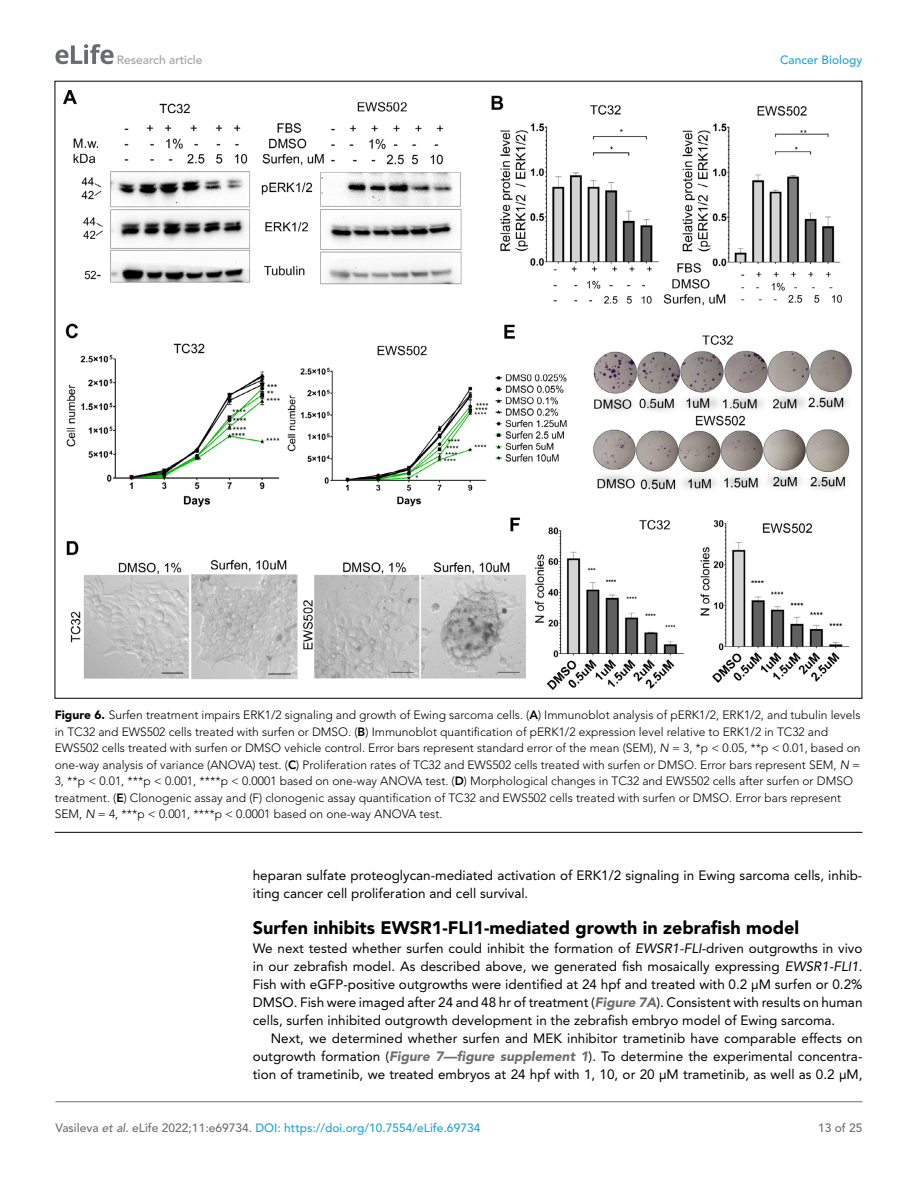
<style>
.page{position:relative;width:918px;height:1188px;background:#fff}
.page>*{position:absolute;margin:0;border:0;box-sizing:border-box;transform-origin:0 0}
.t1{font:900 18px "Avenir LT Std";color:#000}
.t2{font:13.5px/18px "Avenir LT Std";color:#000;text-align:justify}
.t3{font:300 12px/16.5px "Avenir LT Std";color:#000}
.t4{font:500 12px "Avenir LT Std";color:#1ea4d7}
.t5{font:500 12px "Avenir LT Std";color:#a3a09f}
.t6{font:500 12px "Avenir LT Std";color:#6e6e70}
.s1{font-weight:900}
.s2{font-weight:800}
.s3{font-style:italic}
.s4{font-weight:900;font-style:italic;color:#6e6e70}
.s5{color:#6e6e70}
.s6{font-style:italic;color:#6e6e70}
</style>
<div class="page">
<svg style="left:55px;top:44px;width:59px;height:20px"></svg>
<hr style="left:56px;top:1101px;width:806px;height:1px;background:#6e6e70">
<hr style="left:55px;top:832px;width:807px;height:1px;background:#000">
<img style="left:64px;top:90px;width:788px;height:599px">
<p class="t5" style="left:117px;top:53px;width:87px">Research article</p>
<p class="t4" style="left:780px;top:53px;width:84px">Cancer Biology</p>
<p class="t3" style="left:55px;top:707px;width:807px"><span class="s1">Figure 6.</span> Surfen treatment impairs ERK1/2 signaling and growth of Ewing sarcoma cells. (<span class="s2">A</span>) Immunoblot analysis of pERK1/2, ERK1/2, and tubulin levels in TC32 and EWS502 cells treated with surfen or DMSO. (<span class="s2">B</span>) Immunoblot quantification of pERK1/2 expression level relative to ERK1/2 in TC32 and EWS502 cells treated with surfen or DMSO vehicle control. Error bars represent standard error of the mean (SEM), <span class="s3">N</span> = 3, *p &lt; 0.05, **p &lt; 0.01, based on one-way analysis of variance (ANOVA) test. (<span class="s2">C</span>) Proliferation rates of TC32 and EWS502 cells treated with surfen or DMSO. Error bars represent SEM, <span class="s3">N</span> = 3, **p &lt; 0.01, ***p &lt; 0.001, ****p &lt; 0.0001 based on one-way ANOVA test. (<span class="s2">D</span>) Morphological changes in TC32 and EWS502 cells after surfen or DMSO treatment. (<span class="s2">E</span>) Clonogenic assay and (F) clonogenic assay quantification of TC32 and EWS502 cells treated with surfen or DMSO. Error bars represent SEM, <span class="s3">N</span> = 4, ***p &lt; 0.001, ****p &lt; 0.0001 based on one-way ANOVA test.</p>
<p class="t2" style="left:253px;top:866px;width:611px">heparan sulfate proteoglycan-mediated activation of ERK1/2 signaling in Ewing sarcoma cells, inhib&shy;iting cancer cell proliferation and cell survival.</p>
<h1 class="t1" style="left:253px;top:917px;width:548px">Surfen inhibits EWSR1-FLI1-mediated growth in zebrafish model</h1>
<p class="t2" style="left:253px;top:940px;width:611px">We next tested whether surfen could inhibit the formation of <span class="s3">EWSR1-FLI</span>-driven outgrowths in vivo in our zebrafish model. As described above, we generated fish mosaically expressing <span class="s3">EWSR1-FLI1</span>.<br>Fish with eGFP-positive outgrowths were identified at 24 hpf and treated with 0.2 μM surfen or 0.2% DMSO. Fish were imaged after 24 and 48 hr of treatment (<span class="s4">Figure 7A</span>). Consistent with results on human cells, surfen inhibited outgrowth development in the zebrafish embryo model of Ewing sarcoma.</p>
<p class="t2" style="left:253px;top:1030px;width:611px;text-indent:18px">Next, we determined whether surfen and MEK inhibitor trametinib have comparable effects on outgrowth formation (<span class="s4">Figure 7—figure supplement 1</span>). To determine the experimental concentra&shy;tion of trametinib, we treated embryos at 24 hpf with 1, 10, or 20 μM trametinib, as well as 0.2 μM,</p>
<p class="t4" style="left:56px;top:1121px;width:426px"><span class="s5">Vasileva</span> <span class="s6">et al</span><span class="s5">. eLife 2022;11:e69734.</span> DOI: https://doi.org/10.7554/eLife.69734</p>
<p class="t6" style="left:818px;top:1121px;width:46px">13 of 25</p>
</div>
